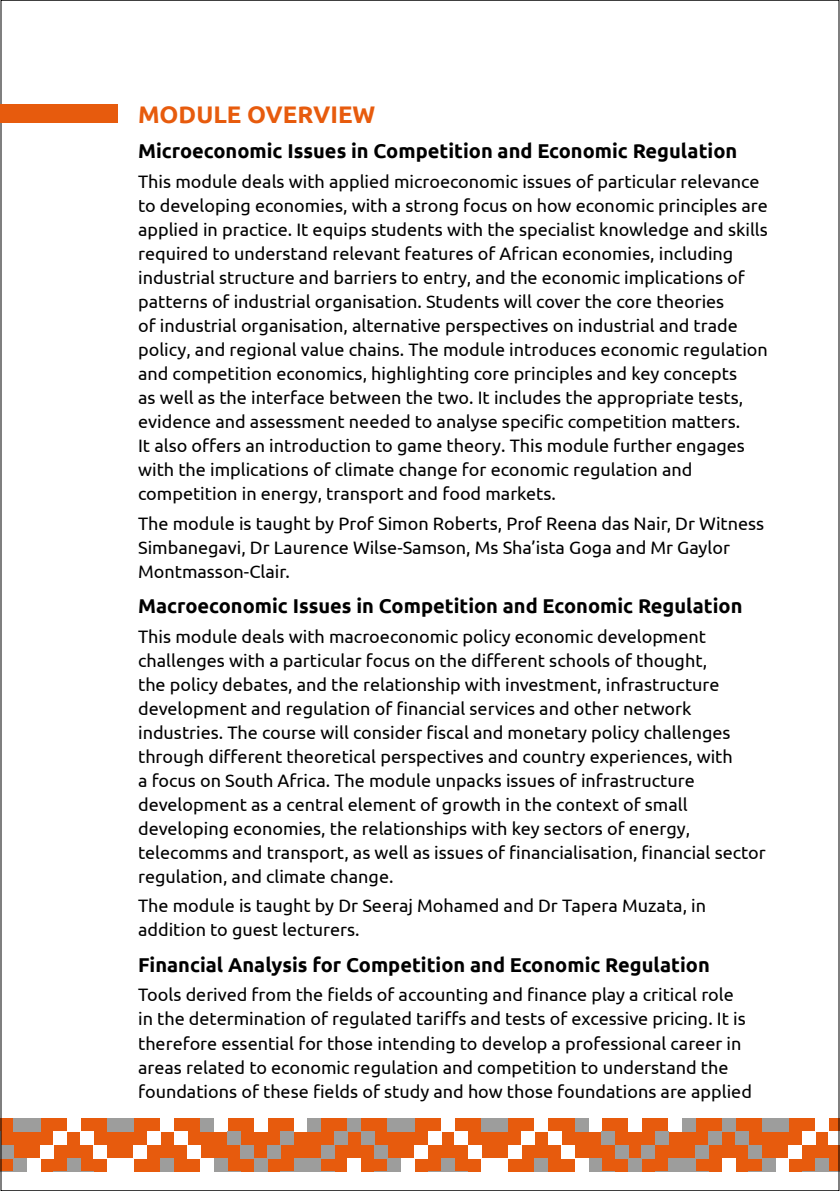
<style>
.page{position:relative;width:840px;height:1191px;background:#fff}
.page>*{position:absolute;margin:0;border:0;box-sizing:border-box;transform-origin:0 0}
.t1{font:700 24px "Ubuntu";color:#e75b0d}
.t2{font:700 20px "Ubuntu";color:#000}
.t3{font:18px/24px "Ubuntu";color:#000}
</style>
<div class="page">
<div style="left:0;top:1118px;width:839px;height:54px;background:#e75b0d"></div>
<div style="left:401px;top:1158px;width:13px;height:13px;background:#fff"></div>
<div style="left:481px;top:1158px;width:13px;height:13px;background:#fff"></div>
<div style="left:414px;top:1145px;width:13px;height:13px;background:#fff"></div>
<div style="left:467px;top:1145px;width:14px;height:13px;background:#fff"></div>
<div style="left:427px;top:1131px;width:14px;height:14px;background:#fff"></div>
<div style="left:454px;top:1131px;width:13px;height:14px;background:#fff"></div>
<svg style="left:428px;top:1171px;width:13px;height:1px"></svg>
<svg style="left:454px;top:1171px;width:13px;height:1px"></svg>
<div style="left:441px;top:1118px;width:13px;height:13px;background:#fff"></div>
<div style="left:441px;top:1158px;width:13px;height:13px;background:#9d9d9c"></div>
<div style="left:214px;top:1158px;width:13px;height:13px;background:#9d9d9c"></div>
<div style="left:294px;top:1158px;width:13px;height:13px;background:#9d9d9c"></div>
<div style="left:214px;top:1118px;width:13px;height:13px;background:#fff"></div>
<div style="left:294px;top:1118px;width:13px;height:13px;background:#fff"></div>
<svg style="left:227px;top:1171px;width:13px;height:1px"></svg>
<svg style="left:280px;top:1171px;width:14px;height:1px"></svg>
<div style="left:227px;top:1131px;width:13px;height:14px;background:#9d9d9c"></div>
<div style="left:280px;top:1131px;width:14px;height:14px;background:#9d9d9c"></div>
<div style="left:240px;top:1145px;width:14px;height:13px;background:#9d9d9c"></div>
<div style="left:267px;top:1145px;width:13px;height:13px;background:#9d9d9c"></div>
<div style="left:254px;top:1158px;width:13px;height:13px;background:#9d9d9c"></div>
<div style="left:254px;top:1118px;width:13px;height:13px;background:#fff"></div>
<div style="left:347px;top:1118px;width:14px;height:13px;background:#9d9d9c"></div>
<div style="left:334px;top:1131px;width:13px;height:14px;background:#9d9d9c"></div>
<svg style="left:374px;top:1171px;width:13px;height:1px"></svg>
<div style="left:374px;top:1145px;width:13px;height:13px;background:#9d9d9c"></div>
<svg style="left:321px;top:1171px;width:13px;height:1px"></svg>
<div style="left:321px;top:1145px;width:13px;height:13px;background:#9d9d9c"></div>
<div style="left:361px;top:1131px;width:13px;height:14px;background:#9d9d9c"></div>
<div style="left:307px;top:1158px;width:14px;height:13px;background:#9d9d9c"></div>
<div style="left:347px;top:1158px;width:14px;height:13px;background:#fff"></div>
<div style="left:387px;top:1158px;width:14px;height:13px;background:#9d9d9c"></div>
<div style="left:160px;top:1118px;width:14px;height:13px;background:#fff"></div>
<div style="left:147px;top:1131px;width:13px;height:14px;background:#fff"></div>
<div style="left:187px;top:1145px;width:13px;height:13px;background:#fff"></div>
<div style="left:134px;top:1145px;width:13px;height:13px;background:#fff"></div>
<div style="left:174px;top:1131px;width:13px;height:14px;background:#fff"></div>
<div style="left:120px;top:1158px;width:14px;height:13px;background:#fff"></div>
<div style="left:160px;top:1158px;width:14px;height:13px;background:#9d9d9c"></div>
<div style="left:200px;top:1158px;width:14px;height:13px;background:#fff"></div>
<div style="left:120px;top:1118px;width:14px;height:13px;background:#9d9d9c"></div>
<div style="left:200px;top:1118px;width:14px;height:13px;background:#9d9d9c"></div>
<div style="left:307px;top:1118px;width:14px;height:13px;background:#9d9d9c"></div>
<div style="left:401px;top:1118px;width:13px;height:13px;background:#9d9d9c"></div>
<div style="left:387px;top:1118px;width:14px;height:13px;background:#9d9d9c"></div>
<div style="left:481px;top:1118px;width:13px;height:13px;background:#9d9d9c"></div>
<div style="left:775px;top:1158px;width:13px;height:13px;background:#fff"></div>
<div style="left:788px;top:1145px;width:13px;height:13px;background:#fff"></div>
<div style="left:801px;top:1131px;width:14px;height:14px;background:#fff"></div>
<div style="left:828px;top:1131px;width:11px;height:14px;background:#fff"></div>
<svg style="left:802px;top:1171px;width:13px;height:1px"></svg>
<div style="left:815px;top:1118px;width:13px;height:13px;background:#fff"></div>
<div style="left:815px;top:1158px;width:13px;height:13px;background:#9d9d9c"></div>
<div style="left:588px;top:1158px;width:13px;height:13px;background:#9d9d9c"></div>
<div style="left:668px;top:1158px;width:13px;height:13px;background:#9d9d9c"></div>
<div style="left:588px;top:1118px;width:13px;height:13px;background:#fff"></div>
<div style="left:668px;top:1118px;width:13px;height:13px;background:#fff"></div>
<svg style="left:601px;top:1171px;width:13px;height:1px"></svg>
<svg style="left:655px;top:1171px;width:13px;height:1px"></svg>
<div style="left:601px;top:1131px;width:13px;height:14px;background:#9d9d9c"></div>
<div style="left:654px;top:1131px;width:14px;height:14px;background:#9d9d9c"></div>
<div style="left:614px;top:1145px;width:14px;height:13px;background:#9d9d9c"></div>
<div style="left:641px;top:1145px;width:13px;height:13px;background:#9d9d9c"></div>
<div style="left:628px;top:1158px;width:13px;height:13px;background:#9d9d9c"></div>
<div style="left:628px;top:1118px;width:13px;height:13px;background:#fff"></div>
<div style="left:721px;top:1118px;width:13px;height:13px;background:#9d9d9c"></div>
<div style="left:708px;top:1131px;width:13px;height:14px;background:#9d9d9c"></div>
<svg style="left:748px;top:1171px;width:13px;height:1px"></svg>
<div style="left:748px;top:1145px;width:13px;height:13px;background:#9d9d9c"></div>
<svg style="left:694px;top:1171px;width:14px;height:1px"></svg>
<div style="left:694px;top:1145px;width:14px;height:13px;background:#9d9d9c"></div>
<div style="left:734px;top:1131px;width:14px;height:14px;background:#9d9d9c"></div>
<div style="left:681px;top:1158px;width:13px;height:13px;background:#9d9d9c"></div>
<div style="left:721px;top:1158px;width:13px;height:13px;background:#fff"></div>
<div style="left:761px;top:1158px;width:14px;height:13px;background:#9d9d9c"></div>
<div style="left:534px;top:1118px;width:14px;height:13px;background:#fff"></div>
<div style="left:521px;top:1131px;width:13px;height:14px;background:#fff"></div>
<div style="left:561px;top:1145px;width:13px;height:13px;background:#fff"></div>
<div style="left:507px;top:1145px;width:14px;height:13px;background:#fff"></div>
<div style="left:548px;top:1131px;width:13px;height:14px;background:#fff"></div>
<div style="left:494px;top:1158px;width:13px;height:13px;background:#fff"></div>
<div style="left:534px;top:1158px;width:14px;height:13px;background:#9d9d9c"></div>
<div style="left:574px;top:1158px;width:14px;height:13px;background:#fff"></div>
<div style="left:494px;top:1118px;width:13px;height:13px;background:#9d9d9c"></div>
<div style="left:574px;top:1118px;width:14px;height:13px;background:#9d9d9c"></div>
<div style="left:681px;top:1118px;width:13px;height:13px;background:#9d9d9c"></div>
<div style="left:775px;top:1118px;width:13px;height:13px;background:#9d9d9c"></div>
<div style="left:761px;top:1118px;width:14px;height:13px;background:#9d9d9c"></div>
<div style="left:27px;top:1158px;width:13px;height:13px;background:#fff"></div>
<div style="left:107px;top:1158px;width:13px;height:13px;background:#fff"></div>
<div style="left:40px;top:1145px;width:14px;height:13px;background:#fff"></div>
<div style="left:94px;top:1145px;width:13px;height:13px;background:#fff"></div>
<div style="left:54px;top:1131px;width:13px;height:14px;background:#fff"></div>
<div style="left:80px;top:1131px;width:14px;height:14px;background:#fff"></div>
<svg style="left:54px;top:1171px;width:13px;height:1px"></svg>
<svg style="left:80px;top:1171px;width:14px;height:1px"></svg>
<div style="left:67px;top:1118px;width:13px;height:13px;background:#fff"></div>
<div style="left:67px;top:1158px;width:13px;height:13px;background:#9d9d9c"></div>
<div style="left:0;top:1145px;width:13px;height:13px;background:#9d9d9c"></div>
<div style="left:13px;top:1158px;width:14px;height:13px;background:#9d9d9c"></div>
<div style="left:27px;top:1118px;width:13px;height:13px;background:#9d9d9c"></div>
<div style="left:13px;top:1118px;width:14px;height:13px;background:#9d9d9c"></div>
<div style="left:107px;top:1118px;width:13px;height:13px;background:#9d9d9c"></div>
<div style="left:1px;top:104px;width:117px;height:18px;background:#e75b0d"></div>
<h1 class="t1" style="left:138px;top:100px;width:239px">MODULE OVERVIEW</h1>
<p class="t2" style="left:138px;top:139px;width:600px">Microeconomic Issues in Competition and Economic Regulation</p>
<p class="t3" style="left:138px;top:169px;width:631px">This module deals with applied microeconomic issues of particular relevance to developing economies, with a strong focus on how economic principles are applied in practice. It equips students with the specialist knowledge and skills required to understand relevant features of African economies, including industrial structure and barriers to entry, and the economic implications of patterns of industrial organisation. Students will cover the core theories<br>of industrial organisation, alternative perspectives on industrial and trade policy, and regional value chains. The module introduces economic regulation and competition economics, highlighting core principles and key concepts<br>as well as the interface between the two. It includes the appropriate tests, evidence and assessment needed to analyse specific competition matters.<br>It also offers an introduction to game theory. This module further engages with the implications of climate change for economic regulation and competition in energy, transport and food markets.</p>
<p class="t3" style="left:138px;top:510px;width:627px">The module is taught by Prof Simon Roberts, Prof Reena das Nair, Dr Witness<br>Simbanegavi, Dr Laurence Wilse-Samson, Ms Sha’ista Goga and Mr Gaylor<br>Montmasson-Clair.</p>
<p class="t2" style="left:138px;top:594px;width:605px">Macroeconomic Issues in Competition and Economic Regulation</p>
<p class="t3" style="left:138px;top:623px;width:628px">This module deals with macroeconomic policy economic development challenges with a particular focus on the different schools of thought,<br>the policy debates, and the relationship with investment, infrastructure development and regulation of financial services and other network industries. The course will consider fiscal and monetary policy challenges through different theoretical perspectives and country experiences, with<br>a focus on South Africa. The module unpacks issues of infrastructure development as a central element of growth in the context of small developing economies, the relationships with key sectors of energy, telecomms and transport, as well as issues of financialisation, financial sector regulation, and climate change.</p>
<p class="t3" style="left:138px;top:893px;width:569px">The module is taught by Dr Seeraj Mohamed and Dr Tapera Muzata, in addition to guest lecturers.</p>
<p class="t2" style="left:138px;top:952px;width:573px">Financial Analysis for Competition and Economic Regulation</p>
<p class="t3" style="left:138px;top:982px;width:615px">Tools derived from the fields of accounting and finance play a critical role in the determination of regulated tariffs and tests of excessive pricing. It is therefore essential for those intending to develop a professional career in areas related to economic regulation and competition to understand the foundations of these fields of study and how those foundations are applied</p>
</div>
